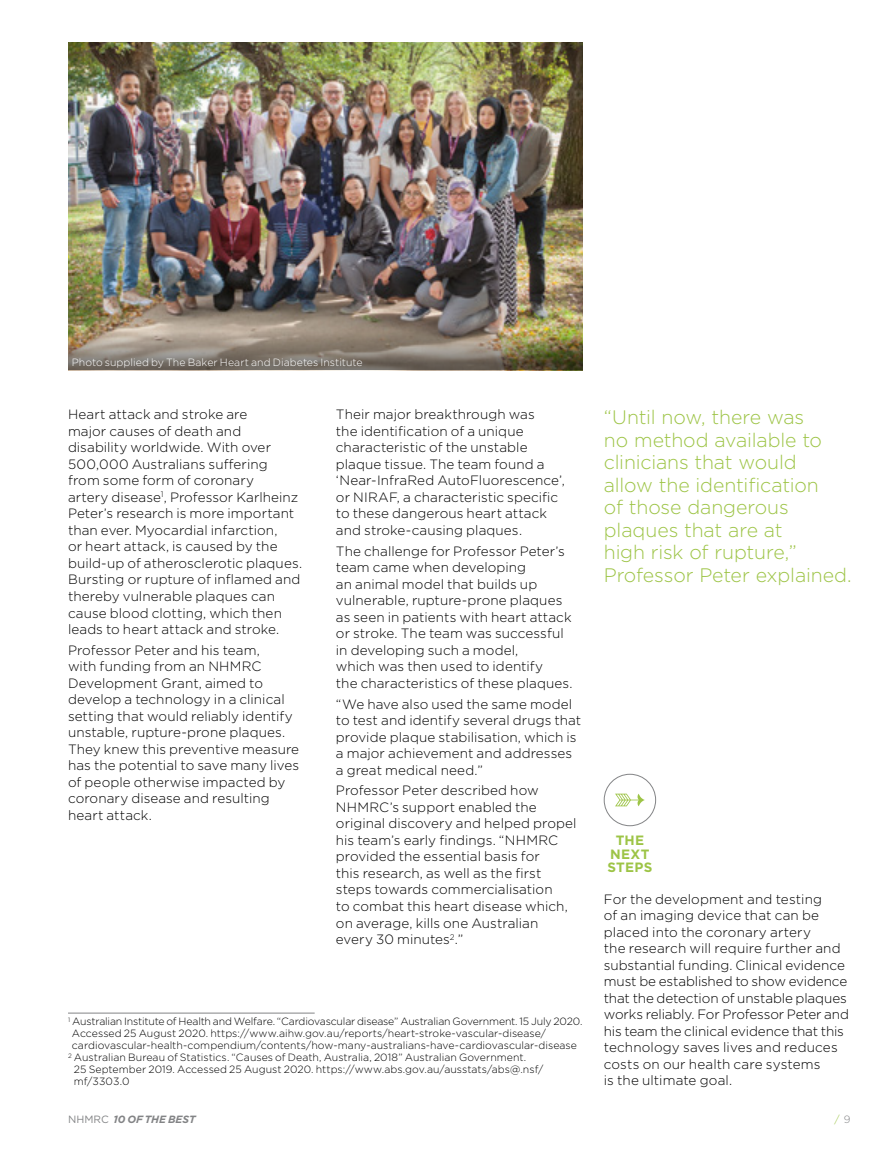
<style>
.page{position:relative;width:893px;height:1149px;background:#fff}
.page>*{position:absolute;margin:0;border:0;box-sizing:border-box;transform-origin:0 0}
.Intro_text{font:300 19.5px/22.5px "Gotham";letter-spacing:-.01em;color:#9dc446}
.body{font:300 13.5px/16.5px "Gotham";letter-spacing:.005em;color:#000}
.Next_Steps{font:300 13.5px/16.5px "Gotham";color:#000}
.Icon_text_-_white{font:700 13.5px/13.5px "Gotham";letter-spacing:.025em;color:#9dc446;text-align:center}
.Footnote{font:300 10.5px/12px "Gotham";color:#000}
.t1{font:300 10.5px "Gotham";letter-spacing:.005em;color:#fff}
.t2{font:italic 700 10.5px "Gotham";letter-spacing:-.005em;color:#838486}
.t3{font:300 10.5px "Gotham";color:#9dc446}
.s1{font-weight:400;font-style:normal}
.s2{color:#838486}
</style>
<div class="page">
<hr style="left:68px;top:1012px;width:247px;height:1px;background:#838486">
<img style="left:68px;top:43px;width:515px;height:280px">
<svg style="left:615px;top:793px;width:30px;height:13px"></svg>
<div style="left:604px;top:773px;width:52px;height:52px;border:1px solid #838486;border-radius:50%"></div>
<img style="left:68px;top:323px;width:515px;height:47px">
<p class="t1" style="left:72px;top:355px;width:292px">Photo supplied by The Baker Heart and Diabetes Institute</p>
<p class="body" style="left:68px;top:406px;width:236px">Heart attack and stroke are<br>major causes of death and disability worldwide. With over<br>500,000 Australians suffering from some form of coronary<br>artery disease<sup>1</sup>, Professor Karlheinz<br>Peter’s research is more important than ever. Myocardial infarction,<br>or heart attack, is caused by the build-up of atherosclerotic plaques.<br>Bursting or rupture of inflamed and thereby vulnerable plaques can cause blood clotting, which then leads to heart attack and stroke.</p>
<p class="body" style="left:68px;top:641px;width:233px">Professor Peter and his team,<br>with funding from an NHMRC<br>Development Grant, aimed to develop a technology in a clinical setting that would reliably identify unstable, rupture-prone plaques.<br>They knew this preventive measure has the potential to save many lives of people otherwise impacted by coronary disease and resulting heart attack.</p>
<p class="body" style="left:336px;top:406px;width:230px">Their major breakthrough was<br>the identification of a unique characteristic of the unstable plaque tissue. The team found a ‘Near-InfraRed AutoFluorescence’, or NIRAF, a characteristic specific to these dangerous heart attack and stroke-causing plaques.</p>
<p class="body" style="left:336px;top:542px;width:238px">The challenge for Professor Peter’s team came when developing<br>an animal model that builds up vulnerable, rupture-prone plaques as seen in patients with heart attack or stroke. The team was successful in developing such a model,<br>which was then used to identify<br>the characteristics of these plaques.</p>
<p class="body" style="left:336px;top:695px;width:247px">“We have also used the same model to test and identify several drugs that provide plaque stabilisation, which is a major achievement and addresses a great medical need.”</p>
<p class="body" style="left:336px;top:781px;width:242px">Professor Peter described how<br>NHMRC’s support enabled the original discovery and helped propel his team’s early findings. “NHMRC provided the essential basis for<br>this research, as well as the first steps towards commercialisation<br>to combat this heart disease which, on average, kills one Australian every 30 minutes<sup>2</sup>.”</p>
<p class="Footnote" style="left:72px;top:1014px;width:512px;text-indent:-4px"><sup>1</sup> Australian Institute of Health and Welfare. “Cardiovascular disease” Australian Government. 15 July 2020.<br>Accessed 25 August 2020. https://www.aihw.gov.au/reports/heart-stroke-vascular-disease/ cardiovascular-health-compendium/contents/how-many-australians-have-cardiovascular-disease</p>
<p class="Footnote" style="left:74px;top:1050px;width:471px;text-indent:-6px"><sup>2</sup> Australian Bureau of Statistics. “Causes of Death, Australia, 2018” Australian Government.<br>25 September 2019. Accessed 25 August 2020. https://www.abs.gov.au/ausstats/abs@.nsf/ mf/3303.0</p>
<p class="Intro_text" style="left:604px;top:405px;width:249px">“Until now, there was<br>no method available to clinicians that would<br>allow the identification<br>of those dangerous plaques that are at<br>high risk of rupture,”<br>Professor Peter explained.</p>
<p class="Icon_text_-_white" style="left:607px;top:833px;width:46px">THE<br>NEXT<br>STEPS</p>
<p class="Next_Steps" style="left:604px;top:889px;width:247px">For the development and testing<br>of an imaging device that can be placed into the coronary artery<br>the research will require further and substantial funding. Clinical evidence must be established to show evidence that the detection of unstable plaques works reliably. For Professor Peter and his team the clinical evidence that this technology saves lives and reduces costs on our health care systems<br>is the ultimate goal.</p>
<p class="t2" style="left:68px;top:1113px;width:129px"><span class="s1">NHMRC</span> 10 OF THE BEST</p>
<p class="t3" style="left:834px;top:1112px;width:18px">/ <span class="s2">9</span></p>
</div>
